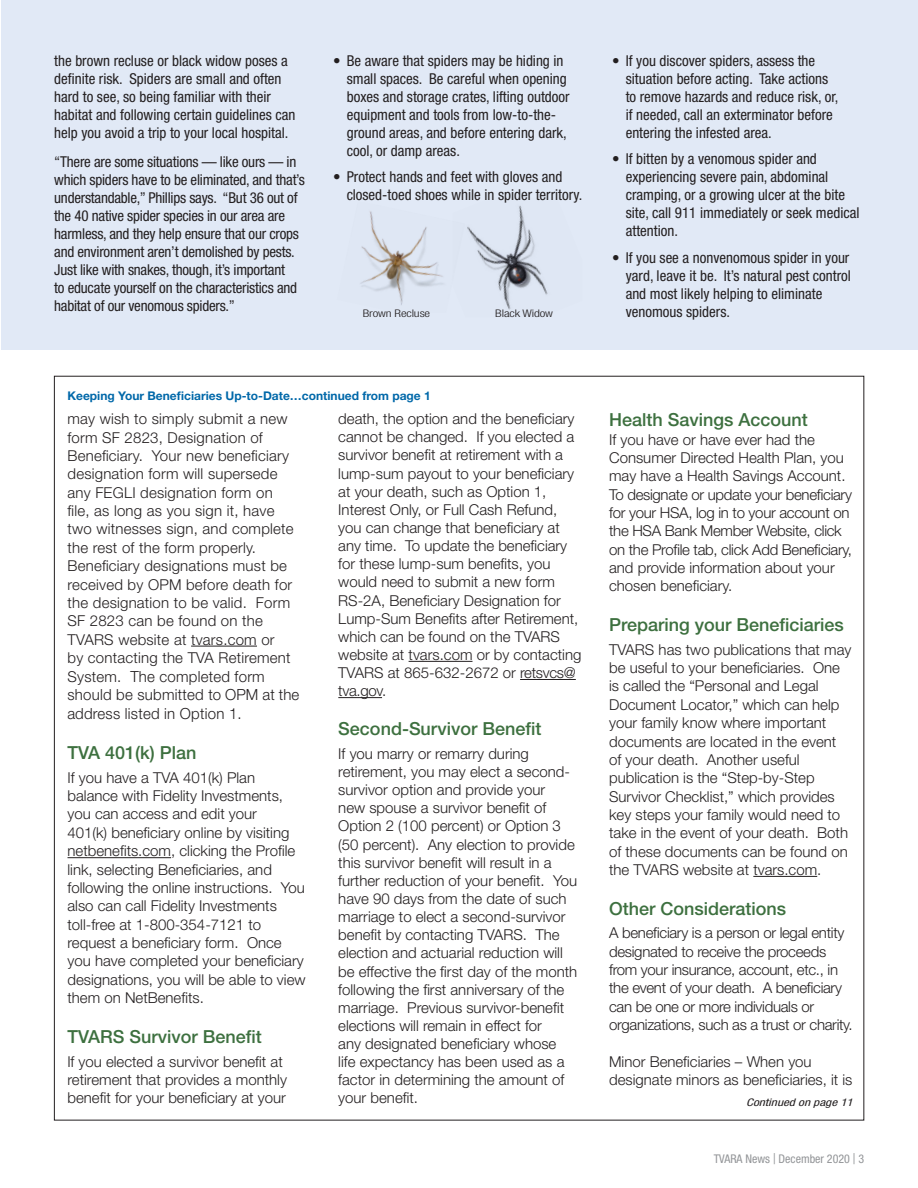
<style>
.page{position:relative;width:918px;height:1188px;background:#fff}
.page>*{position:absolute;margin:0;border:0;box-sizing:border-box;transform-origin:0 0}
.t1{font:500 18px "Helvetica Neue LT Std";color:#3d703f}
.t2{font:300 15.3px/18.8px "Helvetica Neue LT Std";letter-spacing:.015em;color:#231f20}
.t3{font:300 15px/18.1px "Helvetica Neue LT Std";color:#231f20}
.t4{font:condensed 15px/18px "Helvetica Neue";color:#231f20}
.t5{font:300 15px/18.3px "Helvetica Neue LT Std";letter-spacing:-.02em;color:#231f20}
.t6{font:700 12px "Helvetica Neue LT Std";color:#0068a9}
.t7{font:condensed 12px "Helvetica Neue LT Std";color:#939598}
.t8{font:300 condensed 10.5px "Helvetica Neue LT Std";letter-spacing:-.01em;color:#231f20;scale:1.25 1}
.t9{font:italic condensed 10.5px "Helvetica Neue LT Std";color:#231f20;scale:1.25 1}
.s1{font-size:15px}
</style>
<div class="page">
<div style="left:1px;top:0;width:917px;height:350px;background:#e1e9f6"></div>
<img style="left:360px;top:211px;width:84px;height:94px">
<img style="left:467px;top:205px;width:81px;height:105px">
<hr style="left:191px;top:646px;width:66px;height:1px;background:#231f20">
<hr style="left:68px;top:857px;width:103px;height:1px;background:#231f20">
<hr style="left:409px;top:661px;width:64px;height:1px;background:#231f20">
<hr style="left:520px;top:679px;width:56px;height:1px;background:#231f20">
<hr style="left:338px;top:697px;width:44px;height:1px;background:#231f20">
<hr style="left:753px;top:876px;width:64px;height:1px;background:#231f20">
<p class="t4" style="left:54px;top:51px;width:243px">the brown recluse or black widow poses a definite risk. Spiders are small and often hard to see, so being familiar with their habitat and following certain guidelines can help you avoid a trip to your local hospital.</p>
<p class="t4" style="left:54px;top:152px;width:252px">“There are some situations — like ours — in which spiders have to be eliminated, and that’s understandable,” Phillips says. “But 36 out of the 40 native spider species in our area are harmless, and they help ensure that our crops and environment aren’t demolished by pests.<br>Just like with snakes, though, it’s important<br>to educate yourself on the characteristics and habitat of our venomous spiders.”</p>
<p class="t4" style="left:347px;top:51px;width:224px;text-indent:-14px">• Be aware that spiders may be hiding in small spaces. Be careful when opening boxes and storage crates, lifting outdoor equipment and tools from low-to-the&shy;ground areas, and before entering dark, cool, or damp areas.</p>
<p class="t4" style="left:347px;top:168px;width:237px;text-indent:-14px">• Protect hands and feet with gloves and closed-toed shoes while in spider territory.</p>
<p class="t4" style="left:626px;top:51px;width:214px;text-indent:-14px">• If you discover spiders, assess the situation before acting. Take actions to remove hazards and reduce risk, or, if needed, call an exterminator before entering the infested area.</p>
<p class="t4" style="left:626px;top:150px;width:235px;text-indent:-14px">• If bitten by a venomous spider and experiencing severe pain, abdominal cramping, or a growing ulcer at the bite site, call 911 immediately or seek medical attention.</p>
<p class="t4" style="left:626px;top:249px;width:227px;text-align:justify;text-indent:-14px">• If you see a nonvenomous spider in your yard, leave it be. It’s natural pest control and most likely helping to eliminate</p>
<p class="t8" style="left:363px;top:307px;width:55px">Brown Recluse</p>
<p class="t8" style="left:495px;top:307px;width:48px">Black Widow</p>
<p class="t4" style="left:626px;top:303px;width:106px">venomous spiders.</p>
<p class="t6" style="left:68px;top:389px;width:365px">Keeping Your Beneficiaries Up-to-Date…continued from page 1</p>
<p class="t3" style="left:68px;top:409px;width:228px">may wish to simply submit a new form SF 2823, Designation of<br>Beneficiary. Your new beneficiary designation form will supersede any FEGLI designation form on file, as long as you sign it, have two witnesses sign, and complete the rest of the form properly.<br>Beneficiary designations must be received by OPM before death for the designation to be valid. Form<br>SF 2823 can be found on the<br>TVARS website at tvars.com or by contacting the TVA Retirement</p>
<p class="t2" style="left:67px;top:667px;width:233px"><span class="s1">System.</span> The completed form should be submitted to OPM at the address listed in Option 1.</p>
<p class="t1" style="left:68px;top:742px;width:131px">TVA 401(k) Plan</p>
<p class="t3" style="left:68px;top:768px;width:240px">If you have a TVA 401(k) Plan balance with Fidelity Investments, you can access and edit your<br>401(k) beneficiary online by visiting netbenefits.com, clicking the Profile link, selecting Beneficiaries, and following the online instructions. You also can call Fidelity Investments toll-free at 1-800-354-7121 to request a beneficiary form. Once you have completed your beneficiary designations, you will be able to view them on NetBenefits.</p>
<p class="t1" style="left:68px;top:1026px;width:196px">TVARS Survivor Benefit</p>
<p class="t3" style="left:68px;top:1052px;width:221px">If you elected a survivor benefit at retirement that provides a monthly benefit for your beneficiary at your</p>
<p class="t3" style="left:338px;top:409px;width:245px">death, the option and the beneficiary cannot be changed. If you elected a survivor benefit at retirement with a lump-sum payout to your beneficiary at your death, such as Option 1, Interest Only, or Full Cash Refund, you can change that beneficiary at any time. To update the beneficiary for these lump-sum benefits, you would need to submit a new form RS-2A, Beneficiary Designation for Lump-Sum Benefits after Retirement, which can be found on the TVARS website at tvars.com or by contacting TVARS at 865-632-2672 or retsvcs@ tva.gov.</p>
<p class="t1" style="left:338px;top:718px;width:205px">Second-Survivor Benefit</p>
<p class="t3" style="left:338px;top:744px;width:240px">If you marry or remarry during retirement, you may elect a second&shy;survivor option and provide your<br>new spouse a survivor benefit of Option 2 (100 percent) or Option 3 (50 percent). Any election to provide this survivor benefit will result in a further reduction of your benefit. You have 90 days from the date of such marriage to elect a second-survivor benefit by contacting TVARS. The election and actuarial reduction will be effective the first day of the month following the first anniversary of the marriage. Previous survivor-benefit elections will remain in effect for<br>any designated beneficiary whose life expectancy has been used as a factor in determining the amount of your benefit.</p>
<p class="t1" style="left:609px;top:409px;width:200px">Health Savings Account</p>
<p class="t3" style="left:609px;top:430px;width:244px">If you have or have ever had the Consumer Directed Health Plan, you may have a Health Savings Account.<br>To designate or update your beneficiary for your HSA, log in to your account on the HSA Bank Member Website, click on the Profile tab, click Add Beneficiary, and provide information about your chosen beneficiary.</p>
<p class="t1" style="left:609px;top:614px;width:236px">Preparing your Beneficiaries</p>
<p class="t3" style="left:609px;top:640px;width:244px">TVARS has two publications that may be useful to your beneficiaries. One is called the “Personal and Legal Document Locator,” which can help your family know where important documents are located in the event of your death. Another useful publication is the “Step-by-Step Survivor Checklist,” which provides key steps your family would need to take in the event of your death. Both of these documents can be found on the TVARS website at tvars.com.</p>
<p class="t1" style="left:609px;top:897px;width:179px">Other Considerations</p>
<p class="t5" style="left:609px;top:924px;width:245px">A beneficiary is a person or legal entity designated to receive the proceeds from your insurance, account, etc., in the event of your death. A beneficiary can be one or more individuals or organizations, such as a trust or charity.</p>
<p class="t3" style="left:609px;top:1052px;width:245px">Minor Beneficiaries – When you designate minors as beneficiaries, it is</p>
<p class="t9" style="left:746px;top:1097px;width:87px">Continued on page 11</p>
<p class="t7" style="left:714px;top:1151px;width:152px">TVARA News <span class="s1">|</span> December 2020 <span class="s1">|</span> 3</p>
</div>
